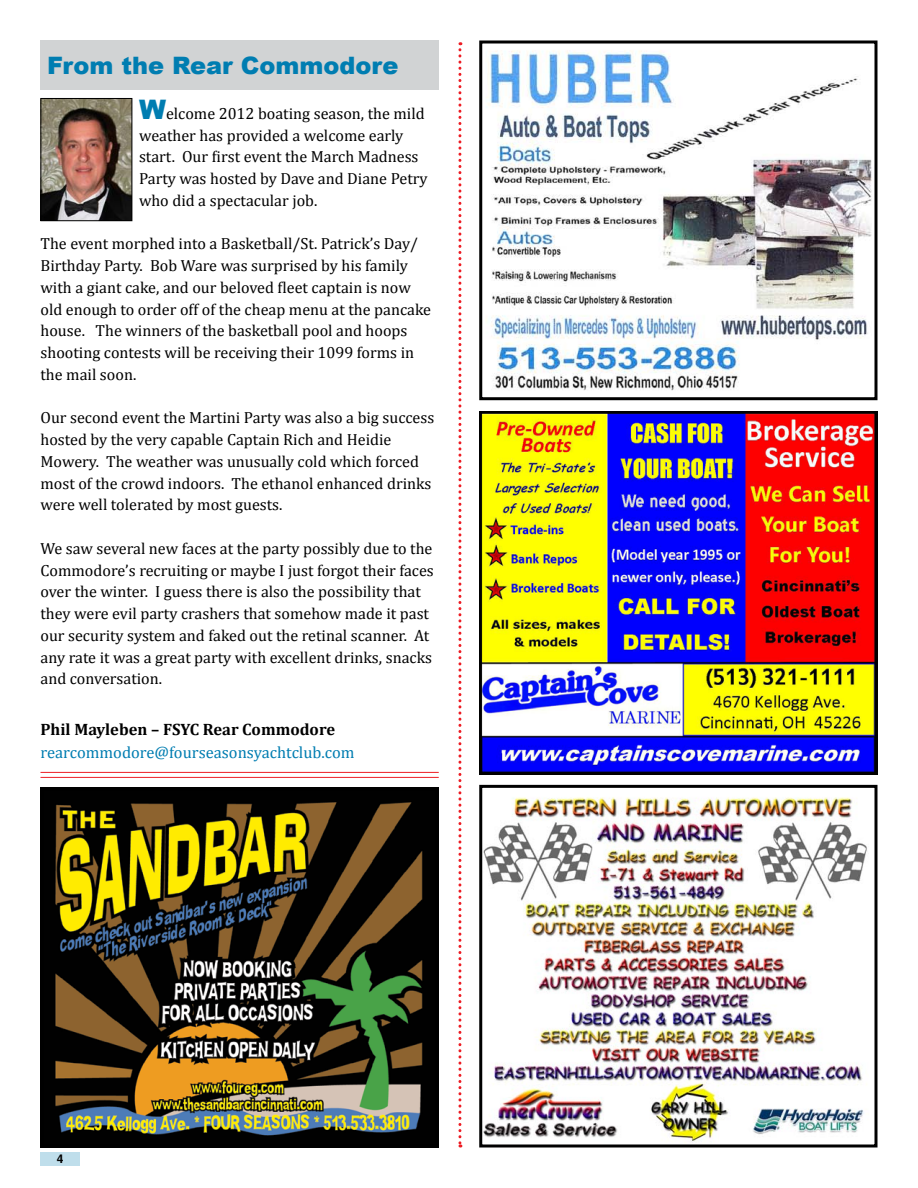
<style>
.page{position:relative;width:918px;height:1188px;background:#fff}
.page>*{position:absolute;margin:0;border:0;box-sizing:border-box;transform-origin:0 0}
.t1{font:900 24px "Arial";color:#007db1}
.t2{font:16.5px "Cambria";color:#007db1}
.t3{font:700 16.5px "Cambria";color:#000}
.t4{font:16.2px/21.8px "Cambria";color:#000}
.t5{font:700 12px "Helvetica";color:#000}
.s1{font-family:"Arial";font-weight:900;font-size:27px;color:#007db1}
</style>
<div class="page">
<div style="left:40px;top:1152px;width:40px;height:14px;background:#bfdeeb"></div>
<svg style="left:458px;top:42px;width:3px;height:1105px"></svg>
<div style="left:40px;top:40px;width:399px;height:50px;background:#d1d3d4"></div>
<img style="left:42px;top:100px;width:88px;height:119px">
<div style="left:40px;top:98px;width:92px;height:123px;border:1px solid #000"></div>
<hr style="left:40px;top:772px;width:399px;height:1px;background:#ed1d24">
<hr style="left:40px;top:777px;width:399px;height:1px;background:#ed1d24">
<img style="left:40px;top:787px;width:399px;height:357px">
<div style="left:40px;top:788px;width:399px;height:360px;border:3px solid #000"></div>
<img style="left:486px;top:50px;width:386px;height:341px">
<div style="left:479px;top:40px;width:399px;height:360px;border:3px solid #000"></div>
<img style="left:483px;top:797px;width:384px;height:346px">
<div style="left:479px;top:785px;width:399px;height:363px;border:3px solid #000"></div>
<img style="left:482px;top:411px;width:396px;height:364px">
<div style="left:479px;top:411px;width:398px;height:364px;border:2px solid #000"></div>
<h1 class="t1" style="left:47px;top:52px;width:353px">From the Rear Commodore</h1>
<p class="t4" style="left:139px;top:102px;width:290px"><span class="s1">W</span>elcome 2012 boating season, the mild weather has provided a welcome early start. Our first event the March Madness Party was hosted by Dave and Diane Petry who did a spectacular job.</p>
<p class="t4" style="left:41px;top:233px;width:392px">The event morphed into a Basketball/St. Patrick’s Day/ Birthday Party. Bob Ware was surprised by his family with a giant cake, and our beloved fleet captain is now old enough to order off of the cheap menu at the pancake house. The winners of the basketball pool and hoops shooting contests will be receiving their 1099 forms in the mail soon.</p>
<p class="t4" style="left:41px;top:407px;width:395px">Our second event the Martini Party was also a big success hosted by the very capable Captain Rich and Heidie Mowery. The weather was unusually cold which forced most of the crowd indoors. The ethanol enhanced drinks were well tolerated by most guests.</p>
<p class="t4" style="left:41px;top:537px;width:395px">We saw several new faces at the party possibly due to the Commodore’s recruiting or maybe I just forgot their faces over the winter. I guess there is also the possibility that they were evil party crashers that somehow made it past our security system and faked out the retinal scanner. At any rate it was a great party with excellent drinks, snacks and conversation.</p>
<p class="t3" style="left:40px;top:718px;width:296px">Phil Mayleben – FSYC Rear Commodore</p>
<p class="t2" style="left:40px;top:743px;width:316px">rearcommodore@fourseasonsyachtclub.com</p>
<p class="t5" style="left:57px;top:1152px;width:8px">4</p>
</div>
